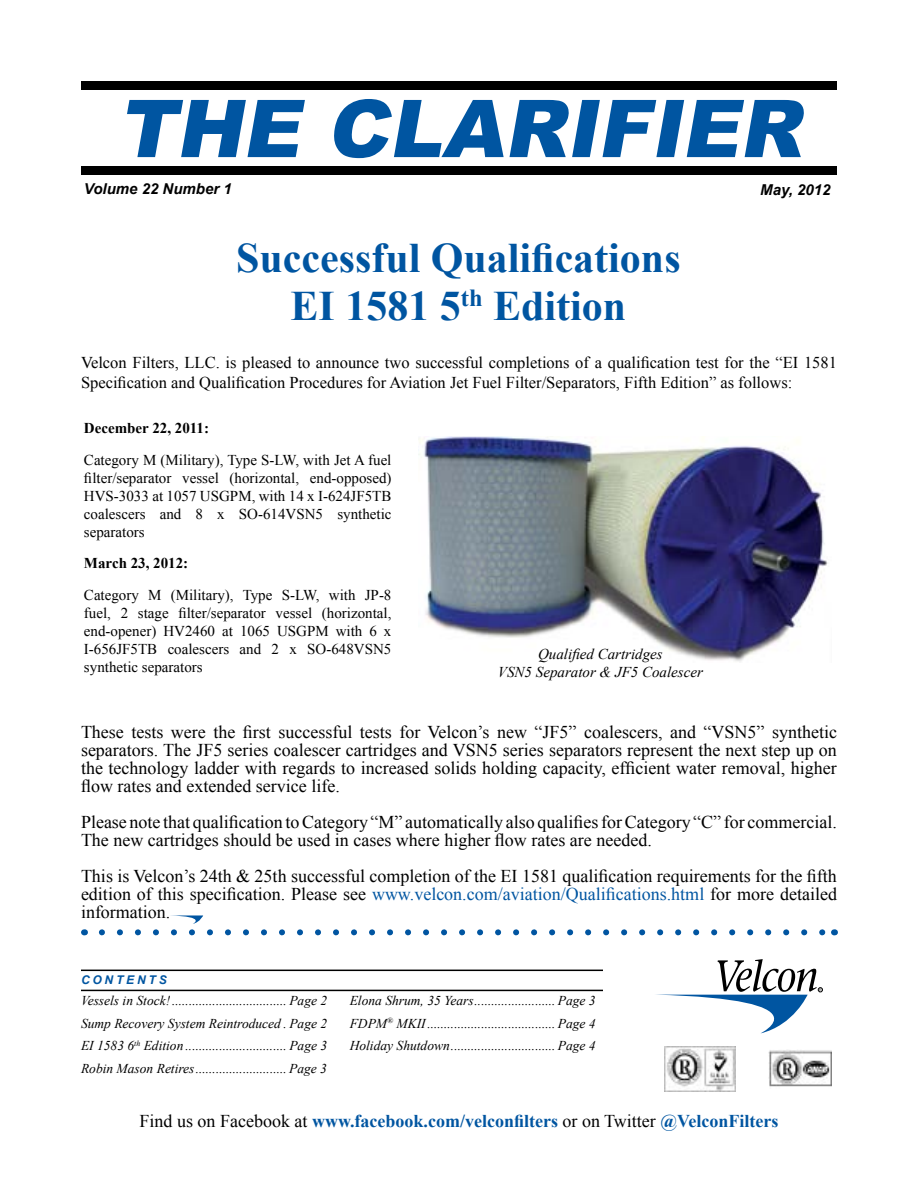
<style>
.page{position:relative;width:918px;height:1188px;background:#fff}
.page>*{position:absolute;margin:0;border:0;box-sizing:border-box;transform-origin:0 0}
.t1{font:italic 900 79.8px "Arial";color:#0055a1}
.t2{font:700 42px/48.8px "Times New Roman";color:#0055a1;text-align:center}
.t3{font:18px/18px "Times New Roman";color:#000;text-align:justify}
.t4{font:700 18px "Times New Roman";color:#0055a1}
.t5{font:16.5px/19.8px "Times New Roman";color:#000}
.t6{font:15px/18px "Times New Roman";color:#000;text-align:justify}
.t7{font:italic 15px/18px "Times New Roman";color:#000;text-align:center}
.t8{font:700 15px "Times New Roman";color:#000}
.t9{font:italic 700 15px "Arial";color:#000}
.t10{font:italic 13.5px/23px "Times New Roman";color:#000;text-align:justify}
.t11{font:italic 700 12px "Arial";letter-spacing:.235em;color:#0055a1}
.s1{color:#0055a1}
.s2{font-weight:400;color:#000}
</style>
<div class="page">
<svg style="left:656px;top:959px;width:167px;height:74px"></svg>
<hr style="left:81px;top:970px;width:522px;height:1px;background:#000">
<hr style="left:81px;top:990px;width:522px;height:1px;background:#000">
<img style="left:665px;top:1046px;width:71px;height:46px">
<img style="left:768px;top:1050px;width:63px;height:37px">
<img style="left:418px;top:436px;width:410px;height:226px">
<svg style="left:102px;top:915px;width:723px;height:20px"></svg>
<div style="left:81px;top:81px;width:756px;height:8px;background:#000"></div>
<div style="left:81px;top:166px;width:756px;height:9px;background:#000"></div>
<h1 class="t1" style="left:118px;top:71px;width:704px">THE CLARIFIER</h1>
<p class="t9" style="left:84px;top:178px;width:149px">Volume 22 Number 1</p>
<p class="t9" style="left:760px;top:180px;width:72px">May, 2012</p>
<h2 class="t2" style="left:236px;top:232px;width:446px">Successful Qualifications<br>EI 1581 5<sup>th</sup> Edition</h2>
<p class="t5" style="left:81px;top:352px;width:758px">Velcon Filters, LLC. is pleased to announce two successful completions of a qualification test for the “EI 1581<br>Specification and Qualification Procedures for Aviation Jet Fuel Filter/Separators, Fifth Edition” as follows:</p>
<p class="t8" style="left:84px;top:418px;width:127px">December 22, 2011:</p>
<p class="t6" style="left:84px;top:451px;width:309px">Category M (Military), Type S-LW, with Jet A fuel filter/separator vessel (horizontal, end-opposed)<br>HVS-3033 at 1057 USGPM, with 14 x I-624JF5TB coalescers and 8 x SO-614VSN5 synthetic separators</p>
<p class="t8" style="left:84px;top:553px;width:106px">March 23, 2012:</p>
<p class="t6" style="left:84px;top:586px;width:309px">Category M (Military), Type S-LW, with JP-8 fuel, 2 stage filter/separator vessel (horizontal, end-opener) HV2460 at 1065 USGPM with 6 x I-656JF5TB coalescers and 2 x SO-648VSN5 synthetic separators</p>
<p class="t7" style="left:498px;top:645px;width:206px">Qualified Cartridges<br>VSN5 Separator &amp; JF5 Coalescer</p>
<p class="t3" style="left:81px;top:723px;width:758px">These tests were the first successful tests for Velcon’s new “JF5” coalescers, and “VSN5” synthetic separators. The JF5 series coalescer cartridges and VSN5 series separators represent the next step up on the technology ladder with regards to increased solids holding capacity, efficient water removal, higher flow rates and extended service life.</p>
<p class="t3" style="left:81px;top:813px;width:757px">Please note that qualification to Category “M” automatically also qualifies for Category “C” for commercial.<br>The new cartridges should be used in cases where higher flow rates are needed.</p>
<p class="t3" style="left:81px;top:867px;width:757px">This is Velcon’s 24th &amp; 25th successful completion of the EI 1581 qualification requirements for the fifth edition of this specification. Please see <span class="s1">www.velcon.com/aviation/Qualifications.html</span> for more detailed information.</p>
<p class="t11" style="left:81px;top:972px;width:87px">CONTENTS</p>
<p class="t10" style="left:81px;top:988px;width:248px">Vessels in Stock!.................................. Page 2<br>Sump Recovery System Reintroduced . Page 2<br>EI 1583 6<sup>th</sup> Edition .............................. Page 3<br>Robin Mason Retires........................... Page 3</p>
<p class="t10" style="left:350px;top:988px;width:248px">Elona Shrum, 35 Years........................ Page 3<br>FDPM<sup>®</sup> MKII...................................... Page 4<br>Holiday Shutdown............................... Page 4</p>
<p class="t4" style="left:140px;top:1108px;width:640px"><span class="s2">Find us on Facebook at</span> www.facebook.com/velconfilters <span class="s2">or on Twitter</span> @VelconFilters</p>
</div>
